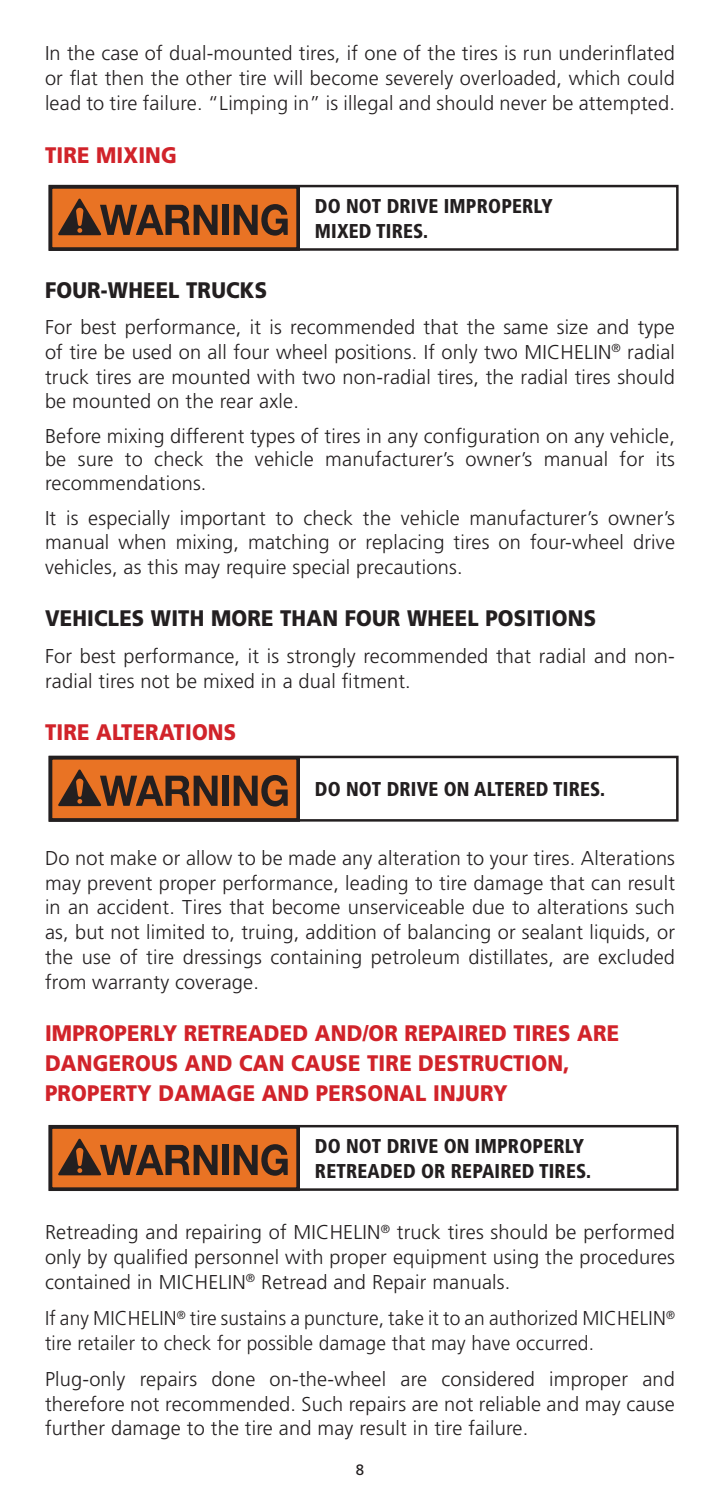
<style>
.page{position:relative;width:720px;height:1508px;background:#fff}
.page>*{position:absolute;margin:0;border:0;box-sizing:border-box;transform-origin:0 0}
.Red_subheading_-_9{font:900 22.5px/30px "Frutiger LT Std";letter-spacing:.01em;color:#d1232a;scale:.9 1}
.Black_subheading_-_9{font:900 22.5px "Frutiger LT Std";letter-spacing:.01em;color:#231f20;scale:.9 1}
.Basic_copy{font:300 20px/24.8px "Frutiger LT Std";letter-spacing:.01em;color:#231f20;text-align:justify}
.Basic_copy-2{font:300 20px/24.8px "Frutiger LT Std";letter-spacing:.01em;color:#231f20;scale:.96 1}
.Basic_copy-3{font:900 condensed 20px/25px "Frutiger LT Std";letter-spacing:.01em;color:#231f20;scale:.95 1}
.t1{font:15px "Frutiger LT Std";color:#231f20}
</style>
<div class="page">
<div style="left:49px;top:185px;width:630px;height:66px;border:2px solid #231f20"></div>
<div style="left:51px;top:187px;width:247px;height:62px;background:#e97324"></div>
<div style="left:49px;top:185px;width:251px;height:66px;border:4px solid #231f20"></div>
<div style="left:223px;top:205px;width:6px;height:30px;background:#231f20"></div>
<svg style="left:234px;top:204px;width:54px;height:32px"></svg>
<svg style="left:58px;top:199px;width:160px;height:36px"></svg>
<div style="left:49px;top:755px;width:630px;height:66px;border:2px solid #231f20"></div>
<div style="left:51px;top:758px;width:247px;height:62px;background:#e97324"></div>
<div style="left:49px;top:756px;width:251px;height:66px;border:4px solid #231f20"></div>
<div style="left:223px;top:775px;width:6px;height:31px;background:#231f20"></div>
<svg style="left:234px;top:775px;width:54px;height:31px"></svg>
<svg style="left:58px;top:769px;width:160px;height:37px"></svg>
<div style="left:49px;top:1125px;width:630px;height:65px;border:2px solid #231f20"></div>
<div style="left:51px;top:1127px;width:247px;height:62px;background:#e97324"></div>
<div style="left:49px;top:1125px;width:251px;height:66px;border:4px solid #231f20"></div>
<div style="left:223px;top:1145px;width:6px;height:30px;background:#231f20"></div>
<svg style="left:234px;top:1144px;width:54px;height:31px"></svg>
<svg style="left:58px;top:1138px;width:160px;height:37px"></svg>
<p class="Basic_copy" style="left:45px;top:41px;width:632px">In the case of dual-mounted tires, if one of the tires is run underinflated or flat then the other tire will become severely overloaded, which could lead to tire failure. “Limping in” is illegal and should never be attempted.</p>
<p class="Red_subheading_-_9" style="left:45px;top:140px;width:148px">TIRE MIXING</p>
<p class="Basic_copy-3" style="left:315px;top:193px;width:252px">DO NOT DRIVE IMPROPERLY<br>MIXED TIRES.</p>
<p class="Black_subheading_-_9" style="left:45px;top:276px;width:248px">FOUR-WHEEL TRUCKS</p>
<p class="Basic_copy" style="left:45px;top:315px;width:632px">For best performance, it is recommended that the same size and type of tire be used on all four wheel positions. If only two MICHELIN<sup>®</sup> radial truck tires are mounted with two non-radial tires, the radial tires should be mounted on the rear axle.</p>
<p class="Basic_copy" style="left:45px;top:424px;width:632px;line-height:23.8px">Before mixing different types of tires in any configuration on any vehicle, be sure to check the vehicle manufacturer’s owner’s manual for its recommendations.</p>
<p class="Basic_copy" style="left:45px;top:506px;width:632px">It is especially important to check the vehicle manufacturer’s owner’s manual when mixing, matching or replacing tires on four-wheel drive vehicles, as this may require special precautions.</p>
<p class="Black_subheading_-_9" style="left:45px;top:605px;width:614px">VEHICLES WITH MORE THAN FOUR WHEEL POSITIONS</p>
<p class="Basic_copy" style="left:45px;top:643px;width:631px">For best performance, it is strongly recommended that radial and non&shy;radial tires not be mixed in a dual fitment.</p>
<p class="Red_subheading_-_9" style="left:45px;top:717px;width:214px">TIRE ALTERATIONS</p>
<p class="Basic_copy-3" style="left:315px;top:776px;width:307px">DO NOT DRIVE ON ALTERED TIRES.</p>
<p class="Basic_copy" style="left:45px;top:846px;width:632px">Do not make or allow to be made any alteration to your tires. Alterations may prevent proper performance, leading to tire damage that can result in an accident. Tires that become unserviceable due to alterations such as, but not limited to, truing, addition of balancing or sealant liquids, or the use of tire dressings containing petroleum distillates, are excluded from warranty coverage.</p>
<p class="Red_subheading_-_9" style="left:45px;top:1018px;width:640px">IMPROPERLY RETREADED AND/OR REPAIRED TIRES ARE<br>DANGEROUS AND CAN CAUSE TIRE DESTRUCTION,<br>PROPERTY DAMAGE AND PERSONAL INJURY</p>
<p class="Basic_copy-3" style="left:315px;top:1133px;width:292px">DO NOT DRIVE ON IMPROPERLY<br>RETREADED OR REPAIRED TIRES.</p>
<p class="Basic_copy" style="left:45px;top:1220px;width:632px">Retreading and repairing of MICHELIN<sup>®</sup> truck tires should be performed only by qualified personnel with proper equipment using the procedures contained in MICHELIN<sup>®</sup> Retread and Repair manuals.</p>
<p class="Basic_copy-2" style="left:45px;top:1306px;width:658px">If any MICHELIN<sup>®</sup> tire sustains a puncture, take it to an authorized MICHELIN<sup>® </sup>tire retailer to check for possible damage that may have occurred.</p>
<p class="Basic_copy" style="left:45px;top:1367px;width:632px">Plug-only repairs done on-the-wheel are considered improper and therefore not recommended. Such repairs are not reliable and may cause further damage to the tire and may result in tire failure.</p>
<p class="t1" style="left:356px;top:1460px;width:10px">8</p>
</div>
